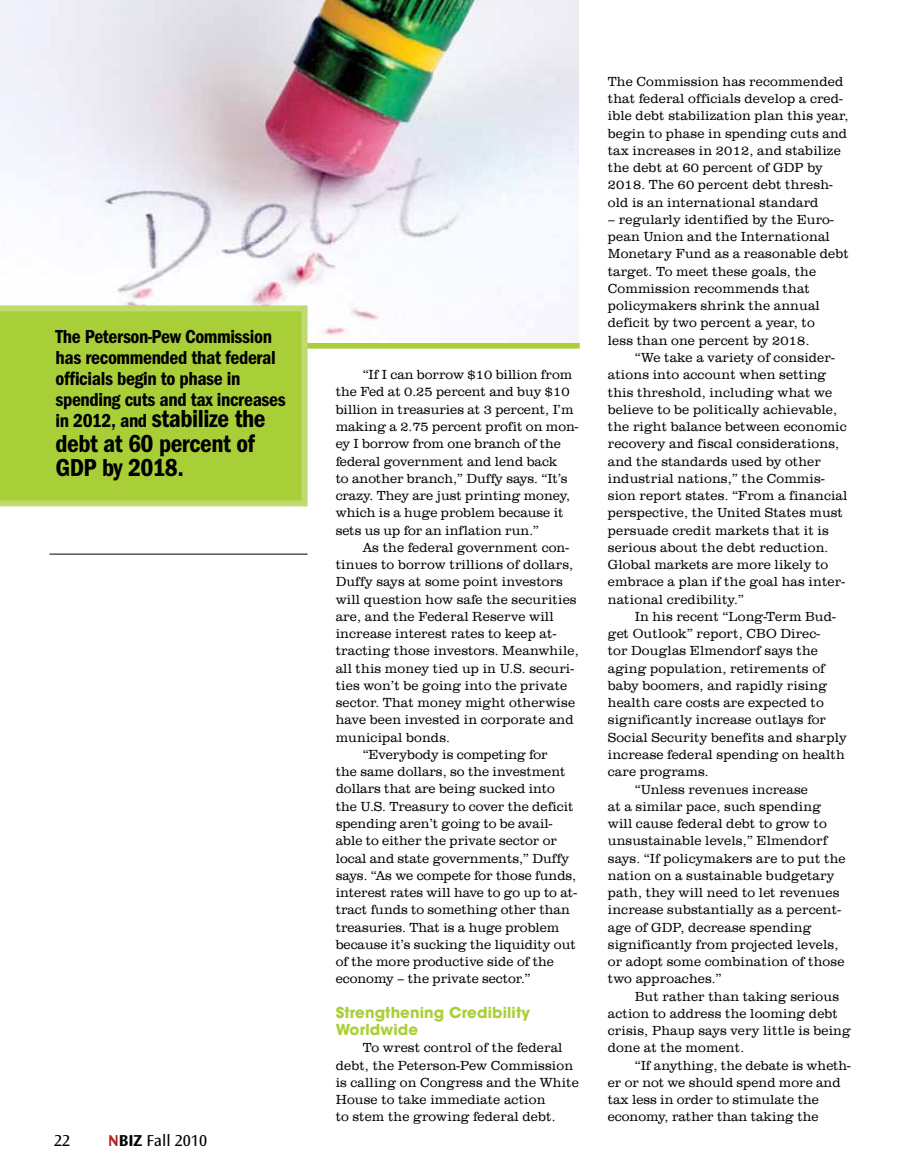
<style>
.page{position:relative;width:905px;height:1175px;background:#fff}
.page>*{position:absolute;margin:0;border:0;box-sizing:border-box;transform-origin:0 0}
.t1{font:600 condensed 25.5px/24.2px "Franklin Gothic";letter-spacing:-.02em;color:#000}
.t2{font:600 condensed 19.5px/21px "Franklin Gothic";letter-spacing:-.02em;color:#000}
.t3{font:16.5px "Ocean Sans Std";color:#000}
.t4{font:700 15px/17.2px "ITC Avant Garde Std";letter-spacing:.01em;color:#a9cf38}
.t5{font:300 13.5px/17.2px "URW Clarendon TCE";letter-spacing:.01em;color:#000}
.s1{font-size:19.5px}
.s2{font-weight:700;color:#b32625}
.s3{font-weight:700}
</style>
<div class="page">
<hr style="left:49px;top:554px;width:258px;height:1px;background:#000">
<div style="left:0;top:342px;width:579px;height:6px;background:#a9cf38"></div>
<img style="left:0;top:0;width:579px;height:342px">
<svg style="left:0;top:305px;width:307px;height:201px;background:#aacf3c"></svg>
<h2 class="t2" style="left:56px;top:326px;width:232px">The Peterson-Pew Commission has recommended that federal officials begin to phase in spending cuts and tax increases</h2>
<h1 class="t1" style="left:56px;top:407px;width:212px"><span class="s1">in 2012, and</span> stabilize the debt at 60 percent of<br>GDP by 2018.</h1>
<p class="t3" style="left:54px;top:1131px;width:18px">22</p>
<p class="t3" style="left:108px;top:1131px;width:101px"><span class="s2">N</span><span class="s3">BIZ</span> Fall 2010</p>
<p class="t5" style="left:336px;top:366px;width:244px;text-indent:27px">“If I can borrow $10 billion from the Fed at 0.25 percent and buy $10 billion in treasuries at 3 percent, I’m making a 2.75 percent profit on mon&shy;ey I borrow from one branch of the federal government and lend back<br>to another branch,” Duffy says. “It’s crazy. They are just printing money, which is a huge problem because it sets us up for an inflation run.”</p>
<p class="t5" style="left:363px;top:539px;width:208px">As the federal government con-</p>
<p class="t5" style="left:336px;top:556px;width:239px">tinues to borrow trillions of dollars,</p>
<p class="t5" style="left:336px;top:573px;width:229px">Duffy says at some point investors</p>
<p class="t5" style="left:336px;top:590px;width:242px">will question how safe the securities</p>
<p class="t5" style="left:336px;top:608px;width:219px">are, and the Federal Reserve will</p>
<p class="t5" style="left:336px;top:625px;width:222px">increase interest rates to keep at-</p>
<p class="t5" style="left:336px;top:642px;width:244px">tracting those investors. Meanwhile,</p>
<p class="t5" style="left:336px;top:659px;width:240px">all this money tied up in U.S. securi-</p>
<p class="t5" style="left:336px;top:677px;width:233px">ties won’t be going into the private</p>
<p class="t5" style="left:336px;top:694px;width:241px">sector. That money might otherwise</p>
<p class="t5" style="left:336px;top:711px;width:239px">have been invested in corporate and</p>
<p class="t5" style="left:336px;top:729px;width:116px">municipal bonds.</p>
<p class="t5" style="left:363px;top:746px;width:186px">“Everybody is competing for</p>
<p class="t5" style="left:336px;top:763px;width:231px">the same dollars, so the investment</p>
<p class="t5" style="left:336px;top:780px;width:221px">dollars that are being sucked into</p>
<p class="t5" style="left:336px;top:798px;width:239px">the U.S. Treasury to cover the deficit</p>
<p class="t5" style="left:336px;top:815px;width:218px">spending aren’t going to be avail-</p>
<p class="t5" style="left:336px;top:832px;width:223px">able to either the private sector or</p>
<p class="t5" style="left:336px;top:849px;width:235px">local and state governments,” Duffy</p>
<p class="t5" style="left:336px;top:867px;width:242px">says. “As we compete for those funds,</p>
<p class="t5" style="left:336px;top:884px;width:243px">interest rates will have to go up to at-</p>
<p class="t5" style="left:336px;top:901px;width:236px">tract funds to something other than</p>
<p class="t5" style="left:336px;top:918px;width:225px">treasuries. That is a huge problem</p>
<p class="t5" style="left:336px;top:936px;width:242px">because it’s sucking the liquidity out</p>
<p class="t5" style="left:336px;top:953px;width:220px">of the more productive side of the</p>
<p class="t5" style="left:336px;top:970px;width:197px">economy – the private sector.”</p>
<p class="t4" style="left:336px;top:1003px;width:196px">Strengthening Credibility<br>Worldwide</p>
<p class="t5" style="left:336px;top:1039px;width:244px;text-indent:27px">To wrest control of the federal debt, the Peterson-Pew Commission is calling on Congress and the White House to take immediate action<br>to stem the growing federal debt.</p>
<p class="t5" style="left:608px;top:73px;width:242px">The Commission has recommended that federal officials develop a cred&shy;ible debt stabilization plan this year, begin to phase in spending cuts and tax increases in 2012, and stabilize the debt at 60 percent of GDP by 2018. The 60 percent debt thresh&shy;old is an international standard</p>
<p class="t5" style="left:608px;top:211px;width:243px">– regularly identified by the Euro&shy;pean Union and the International<br>Monetary Fund as a reasonable debt target. To meet these goals, the<br>Commission recommends that policymakers shrink the annual deficit by two percent a year, to<br>less than one percent by 2018.</p>
<p class="t5" style="left:608px;top:349px;width:241px;text-indent:27px">“We take a variety of consider&shy;ations into account when setting this threshold, including what we believe to be politically achievable, the right balance between economic recovery and fiscal considerations, and the standards used by other industrial nations,” the Commis&shy;sion report states. “From a financial perspective, the United States must persuade credit markets that it is serious about the debt reduction.<br>Global markets are more likely to embrace a plan if the goal has inter&shy;national credibility.”</p>
<p class="t5" style="left:635px;top:608px;width:202px">In his recent “Long-Term Bud-</p>
<p class="t5" style="left:608px;top:625px;width:214px">get Outlook” report, CBO Direc-</p>
<p class="t5" style="left:608px;top:642px;width:212px">tor Douglas Elmendorf says the</p>
<p class="t5" style="left:608px;top:660px;width:218px">aging population, retirements of</p>
<p class="t5" style="left:608px;top:677px;width:221px">baby boomers, and rapidly rising</p>
<p class="t5" style="left:608px;top:694px;width:217px">health care costs are expected to</p>
<p class="t5" style="left:608px;top:711px;width:220px">significantly increase outlays for</p>
<p class="t5" style="left:608px;top:729px;width:240px">Social Security benefits and sharply</p>
<p class="t5" style="left:608px;top:746px;width:238px">increase federal spending on health</p>
<p class="t5" style="left:608px;top:763px;width:102px">care programs.</p>
<p class="t5" style="left:635px;top:780px;width:175px">“Unless revenues increase</p>
<p class="t5" style="left:608px;top:798px;width:215px">at a similar pace, such spending</p>
<p class="t5" style="left:608px;top:815px;width:220px">will cause federal debt to grow to</p>
<p class="t5" style="left:608px;top:832px;width:221px">unsustainable levels,” Elmendorf</p>
<p class="t5" style="left:608px;top:849px;width:239px">says. “If policymakers are to put the</p>
<p class="t5" style="left:608px;top:867px;width:228px">nation on a sustainable budgetary</p>
<p class="t5" style="left:608px;top:884px;width:233px">path, they will need to let revenues</p>
<p class="t5" style="left:608px;top:901px;width:235px">increase substantially as a percent-</p>
<p class="t5" style="left:608px;top:918px;width:205px">age of GDP, decrease spending</p>
<p class="t5" style="left:608px;top:936px;width:232px">significantly from projected levels,</p>
<p class="t5" style="left:608px;top:953px;width:238px">or adopt some combination of those</p>
<p class="t5" style="left:608px;top:970px;width:115px">two approaches.”</p>
<p class="t5" style="left:635px;top:987px;width:206px">But rather than taking serious</p>
<p class="t5" style="left:608px;top:1005px;width:232px">action to address the looming debt</p>
<p class="t5" style="left:608px;top:1022px;width:244px">crisis, Phaup says very little is being</p>
<p class="t5" style="left:608px;top:1039px;width:138px">done at the moment.</p>
<p class="t5" style="left:635px;top:1056px;width:217px">“If anything, the debate is wheth-</p>
<p class="t5" style="left:608px;top:1074px;width:234px">er or not we should spend more and</p>
<p class="t5" style="left:608px;top:1091px;width:213px">tax less in order to stimulate the</p>
<p class="t5" style="left:608px;top:1108px;width:212px">economy, rather than taking the</p>
</div>
